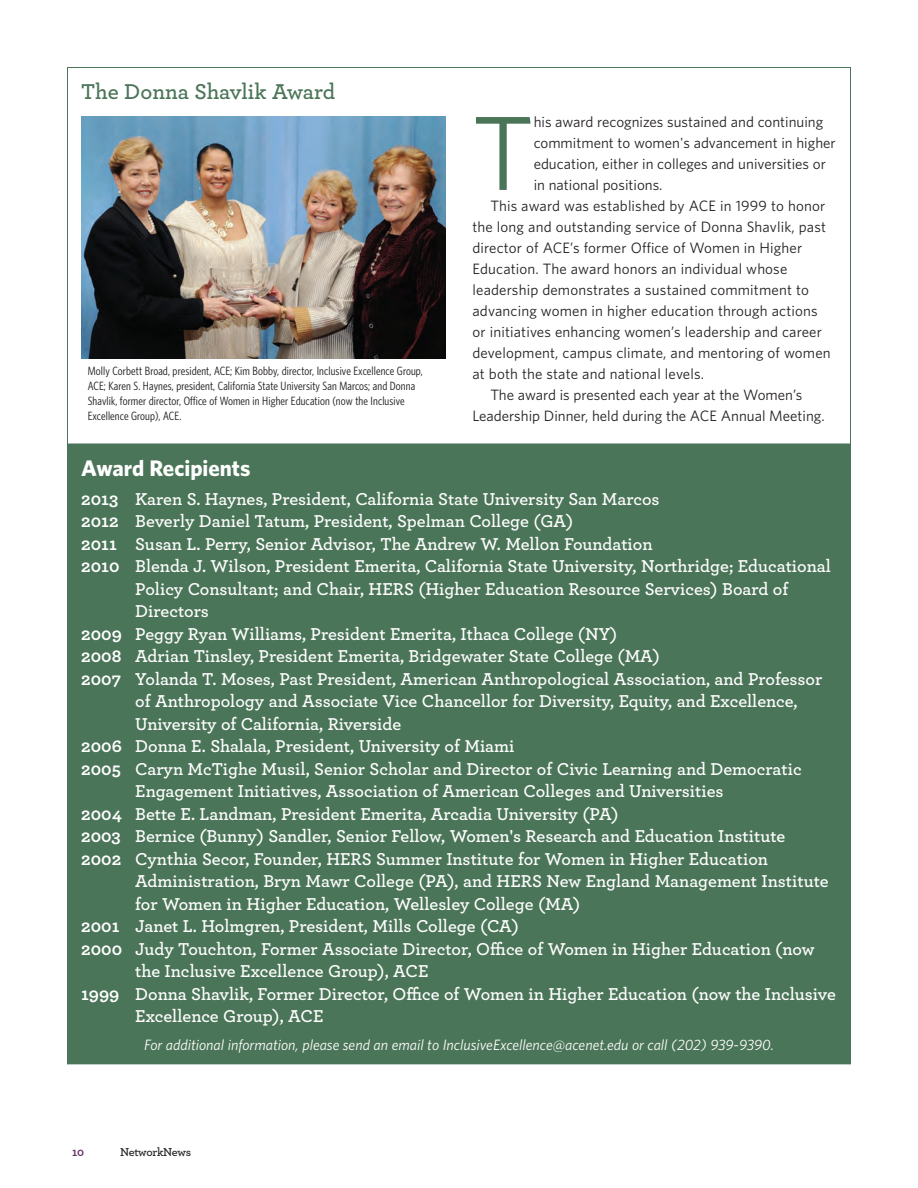
<style>
.page{position:relative;width:918px;height:1188px;background:#fff}
.page>*{position:absolute;margin:0;border:0;box-sizing:border-box;transform-origin:0 0}
.t1{font:105.6px "Whitney";color:#4b7558}
.t2{font:600 22.5px "Archer";letter-spacing:-.01em;color:#4b7558}
.t3{font:700 22.5px "Whitney";color:#fff}
.t4{font:600 18px "Archer";color:#fff}
.t5{font:15px "Whitney";letter-spacing:.01em;color:#231f20}
.t6{font:italic 15px "Whitney";color:#fff}
.t7{font:12px/15px "Whitney Condensed";letter-spacing:.01em;color:#231f20}
.t8{font:600 12px "Archer";letter-spacing:-.025em;color:#231f20}
.t9{font:700 12px "Archer";color:#663166}
.s1{font-weight:700}
</style>
<div class="page">
<img style="left:81px;top:117px;width:365px;height:242px">
<div style="left:68px;top:444px;width:782px;height:620px;background:#4b7558"></div>
<p class="t2" style="left:81px;top:75px;width:256px">The Donna Shavlik Award</p>
<h1 class="t1" style="left:472px;top:83px;width:63px">T</h1>
<p class="t5" style="left:534px;top:112px;width:291px">his award recognizes sustained and continuing</p>
<p class="t5" style="left:534px;top:133px;width:304px">commitment to women's advancement in higher</p>
<p class="t5" style="left:534px;top:154px;width:294px">education, either in colleges and universities or</p>
<p class="t5" style="left:534px;top:175px;width:130px">in national positions.</p>
<p class="t5" style="left:490px;top:196px;width:336px">This award was established by ACE in 1999 to honor</p>
<p class="t5" style="left:472px;top:217px;width:355px">the long and outstanding service of Donna Shavlik, past</p>
<p class="t5" style="left:472px;top:238px;width:331px">director of ACE’s former Office of Women in Higher</p>
<p class="t5" style="left:472px;top:259px;width:316px">Education. The award honors an individual whose</p>
<p class="t5" style="left:472px;top:280px;width:338px">leadership demonstrates a sustained commitment to</p>
<p class="t5" style="left:472px;top:301px;width:347px">advancing women in higher education through actions</p>
<p class="t5" style="left:472px;top:322px;width:351px">or initiatives enhancing women’s leadership and career</p>
<p class="t5" style="left:472px;top:343px;width:360px">development, campus climate, and mentoring of women</p>
<p class="t5" style="left:472px;top:364px;width:233px">at both the state and national levels.</p>
<p class="t5" style="left:490px;top:385px;width:313px">The award is presented each year at the Women’s</p>
<p class="t5" style="left:472px;top:406px;width:354px">Leadership Dinner, held during the ACE Annual Meeting.</p>
<p class="t7" style="left:88px;top:363px;width:336px">Molly Corbett Broad, president, ACE; Kim Bobby, director, Inclusive Excellence Group, ACE; Karen S. Haynes, president, California State University San Marcos; and Donna Shavlik, former director, Office of Women in Higher Education (now the Inclusive Excellence Group), ACE.</p>
<p class="t3" style="left:81px;top:453px;width:171px">Award Recipients</p>
<p class="t4" style="left:81px;top:485px;width:580px"><span class="s1">2013</span> Karen S. Haynes, President, California State University San Marcos</p>
<p class="t4" style="left:81px;top:508px;width:493px"><span class="s1">2012</span> Beverly Daniel Tatum, President, Spelman College (GA)</p>
<p class="t4" style="left:81px;top:530px;width:573px"><span class="s1">2011</span> Susan L. Perry, Senior Advisor, The Andrew W. Mellon Foundation</p>
<p class="t4" style="left:81px;top:553px;width:751px"><span class="s1">2010</span> Blenda J. Wilson, President Emerita, California State University, Northridge; Educational</p>
<p class="t4" style="left:135px;top:575px;width:655px">Policy Consultant; and Chair, HERS (Higher Education Resource Services) Board of</p>
<p class="t4" style="left:135px;top:598px;width:75px">Directors</p>
<p class="t4" style="left:81px;top:620px;width:538px"><span class="s1">2009</span> Peggy Ryan Williams, President Emerita, Ithaca College (NY)</p>
<p class="t4" style="left:81px;top:643px;width:580px"><span class="s1">2008</span> Adrian Tinsley, President Emerita, Bridgewater State College (MA)</p>
<p class="t4" style="left:81px;top:665px;width:743px"><span class="s1">2007</span> Yolanda T. Moses, Past President, American Anthropological Association, and Professor</p>
<p class="t4" style="left:135px;top:688px;width:664px">of Anthropology and Associate Vice Chancellor for Diversity, Equity, and Excellence,</p>
<p class="t4" style="left:135px;top:710px;width:268px">University of California, Riverside</p>
<p class="t4" style="left:81px;top:733px;width:435px"><span class="s1">2006</span> Donna E. Shalala, President, University of Miami</p>
<p class="t4" style="left:81px;top:755px;width:722px"><span class="s1">2005</span> Caryn McTighe Musil, Senior Scholar and Director of Civic Learning and Democratic</p>
<p class="t4" style="left:135px;top:778px;width:590px">Engagement Initiatives, Association of American Colleges and Universities</p>
<p class="t4" style="left:81px;top:800px;width:539px"><span class="s1">2004</span> Bette E. Landman, President Emerita, Arcadia University (PA)</p>
<p class="t4" style="left:81px;top:823px;width:706px"><span class="s1">2003</span> Bernice (Bunny) Sandler, Senior Fellow, Women's Research and Education Institute</p>
<p class="t4" style="left:81px;top:845px;width:688px"><span class="s1">2002</span> Cynthia Secor, Founder, HERS Summer Institute for Women in Higher Education</p>
<p class="t4" style="left:135px;top:868px;width:695px">Administration, Bryn Mawr College (PA), and HERS New England Management Institute</p>
<p class="t4" style="left:135px;top:890px;width:447px">for Women in Higher Education, Wellesley College (MA)</p>
<p class="t4" style="left:81px;top:913px;width:439px"><span class="s1">2001</span> Janet L. Holmgren, President, Mills College (CA)</p>
<p class="t4" style="left:81px;top:935px;width:735px"><span class="s1">2000</span> Judy Touchton, Former Associate Director, Office of Women in Higher Education (now</p>
<p class="t4" style="left:135px;top:958px;width:295px">the Inclusive Excellence Group), ACE</p>
<p class="t4" style="left:81px;top:980px;width:756px"><span class="s1">1999</span> Donna Shavlik, Former Director, Office of Women in Higher Education (now the Inclusive</p>
<p class="t4" style="left:135px;top:1003px;width:190px">Excellence Group), ACE</p>
<p class="t6" style="left:144px;top:1035px;width:631px">For additional information, please send an email to InclusiveExcellence@acenet.edu or call (202) 939-9390.</p>
<p class="t9" style="left:72px;top:1143px;width:14px">10</p>
<p class="t8" style="left:120px;top:1143px;width:73px">NetworkNews</p>
</div>
